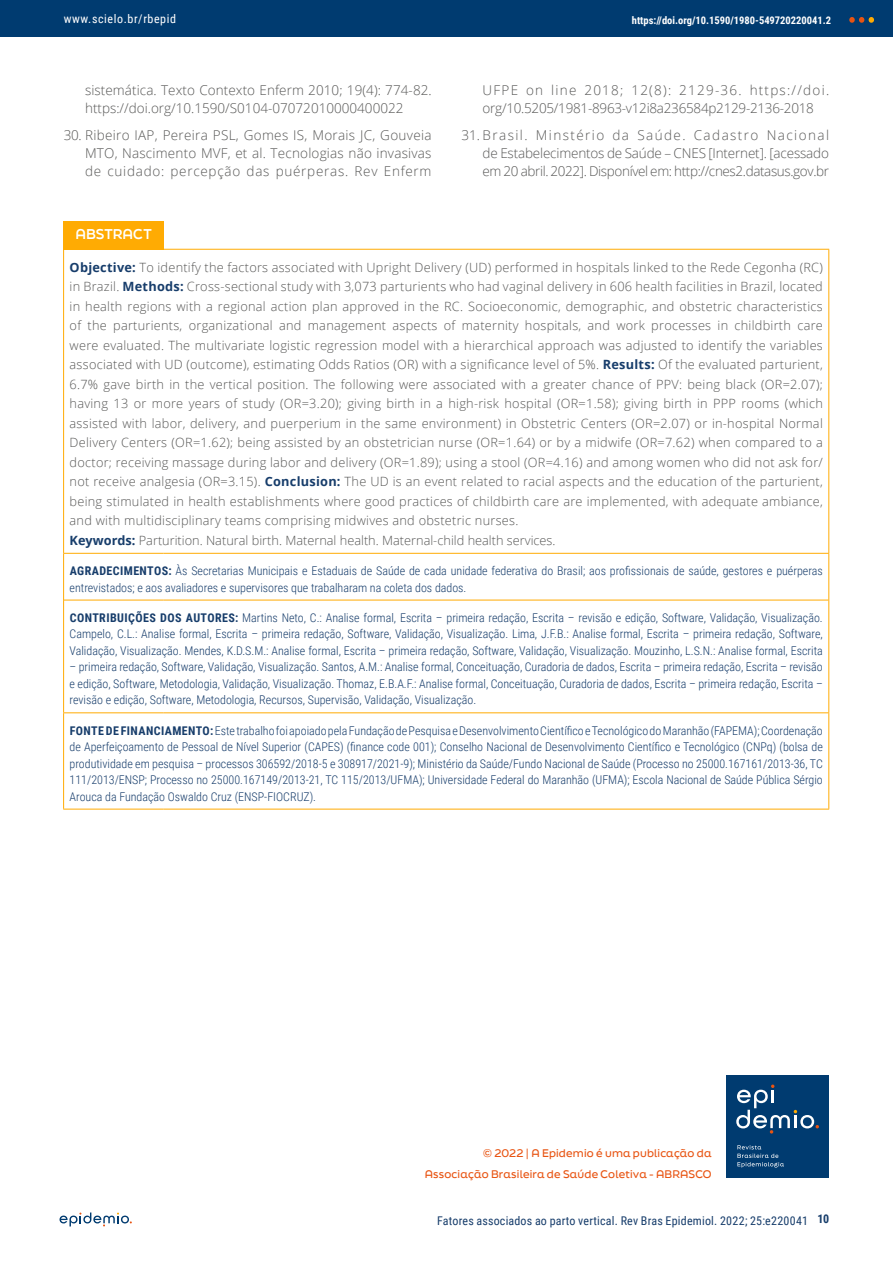
<style>
.page{position:relative;width:893px;height:1263px;background:#fff}
.page>*{position:absolute;margin:0;border:0;box-sizing:border-box;transform-origin:0 0}
.t1{font:300 13.5px/18px "Open Sans";color:#575756;text-align:justify}
.t2{font:300 13.5px/18px "Open Sans";letter-spacing:-.02em;color:#575756}
.t3{font:700 13.5px "Final Six";color:#fff}
.t4{font:300 12.75px/19.5px "Open Sans";letter-spacing:.02em;color:#575756}
.t5{font:300 12px/16.5px "Roboto Condensed";color:#173d6b;text-align:justify}
.t6{font:12px "Roboto Condensed";letter-spacing:.015em;color:#173d6b}
.t7{font:12px "Roboto Condensed";letter-spacing:.05em;color:#fff}
.t8{font:500 10.5px/21px "Final Six";letter-spacing:.015em;color:#e85412;text-align:right}
.t9{font:700 10.5px "Roboto Condensed";color:#fff}
.s1{font-weight:700;color:#173d6b}
.s2{font-weight:700}
</style>
<div class="page">
<div style="left:0;top:0;width:893px;height:36px;background:#003b70"></div>
<svg style="left:849px;top:17px;width:25px;height:6px"></svg>
<svg style="left:60px;top:1212px;width:72px;height:14px"></svg>
<div style="left:64px;top:221px;width:100px;height:28px;background:#ffab03"></div>
<hr style="left:63px;top:249px;width:1px;height:304px;background:#ffab03">
<hr style="left:164px;top:249px;width:665px;height:1px;background:#ffab03">
<hr style="left:828px;top:250px;width:1px;height:303px;background:#ffab03">
<hr style="left:63px;top:554px;width:1px;height:46px;background:#ffab03">
<hr style="left:63px;top:600px;width:1px;height:112px;background:#ffab03">
<hr style="left:828px;top:554px;width:1px;height:46px;background:#ffab03">
<hr style="left:828px;top:600px;width:1px;height:112px;background:#ffab03">
<hr style="left:63px;top:553px;width:101px;height:1px;background:#ffab03">
<hr style="left:164px;top:553px;width:665px;height:1px;background:#ffab03">
<hr style="left:64px;top:600px;width:100px;height:1px;background:#ffab03">
<hr style="left:164px;top:600px;width:664px;height:1px;background:#ffab03">
<hr style="left:63px;top:712px;width:101px;height:1px;background:#ffab03">
<hr style="left:164px;top:712px;width:665px;height:1px;background:#ffab03">
<hr style="left:63px;top:713px;width:1px;height:96px;background:#ffab03">
<hr style="left:828px;top:713px;width:1px;height:96px;background:#ffab03">
<hr style="left:63px;top:809px;width:101px;height:1px;background:#ffab03">
<hr style="left:164px;top:809px;width:665px;height:1px;background:#ffab03">
<div style="left:726px;top:1075px;width:103px;height:103px;background:#003b70"></div>
<svg style="left:737px;top:1145px;width:47px;height:22px"></svg>
<svg style="left:736px;top:1084px;width:83px;height:49px"></svg>
<p class="t7" style="left:64px;top:10px;width:114px">www.scielo.br/rbepid</p>
<p class="t1" style="left:85px;top:81px;width:348px">sistemática. Texto Contexto Enferm 2010; 19(4): 774-82. https://doi.org/10.1590/S0104-07072010000400022</p>
<p class="t1" style="left:85px;top:126px;width:348px;text-indent:-21px">30. Ribeiro IAP, Pereira PSL, Gomes IS, Morais JC, Gouveia MTO, Nascimento MVF, et al. Tecnologias não invasivas de cuidado: percepção das puérperas. Rev Enferm</p>
<p class="t9" style="left:632px;top:12px;width:201px">https://doi.org/10.1590/1980-549720220041.2</p>
<p class="t2" style="left:483px;top:81px;width:348px">UFPE on line 2018; 12(8): 2129-36. https://doi. org/10.5205/1981-8963-v12i8a236584p2129-2136-2018</p>
<p class="t1" style="left:483px;top:126px;width:348px;text-indent:-21px">31.Brasil. Minstério da Saúde. Cadastro Nacional de Estabelecimentos de Saúde – CNES [Internet]. [acessado em 20 abril. 2022]. Disponível em: http://cnes2.datasus.gov.br</p>
<p class="t3" style="left:76px;top:224px;width:78px">ABSTRACT</p>
<p class="t4" style="left:70px;top:257px;width:755px"><span class="s1">Objective:</span> To identify the factors associated with Upright Delivery (UD) performed in hospitals linked to the Rede Cegonha (RC) in Brazil. <span class="s1">Methods:</span> Cross-sectional study with 3,073 parturients who had vaginal delivery in 606 health facilities in Brazil, located in health regions with a regional action plan approved in the RC. Socioeconomic, demographic, and obstetric characteristics of the parturients, organizational and management aspects of maternity hospitals, and work processes in childbirth care were evaluated. The multivariate logistic regression model with a hierarchical approach was adjusted to identify the variables associated with UD (outcome), estimating Odds Ratios (OR) with a significance level of 5%. <span class="s1">Results:</span> Of the evaluated parturient, 6.7% gave birth in the vertical position. The following were associated with a greater chance of PPV: being black (OR=2.07); having 13 or more years of study (OR=3.20); giving birth in a high-risk hospital (OR=1.58); giving birth in PPP rooms (which assisted with labor, delivery, and puerperium in the same environment) in Obstetric Centers (OR=2.07) or in-hospital Normal Delivery Centers (OR=1.62); being assisted by an obstetrician nurse (OR=1.64) or by a midwife (OR=7.62) when compared to a doctor; receiving massage during labor and delivery (OR=1.89); using a stool (OR=4.16) and among women who did not ask for/ not receive analgesia (OR=3.15). <span class="s1">Conclusion:</span> The UD is an event related to racial aspects and the education of the parturient, being stimulated in health establishments where good practices of childbirth care are implemented, with adequate ambiance, and with multidisciplinary teams comprising midwives and obstetric nurses.<br><span class="s1">Keywords:</span> Parturition. Natural birth. Maternal health. Maternal-child health services.</p>
<p class="t5" style="left:70px;top:562px;width:755px"><span class="s2">AGRADECIMENTOS:</span> Às Secretarias Municipais e Estaduais de Saúde de cada unidade federativa do Brasil; aos profissionais de saúde, gestores e puérperas entrevistados; e aos avaliadores e supervisores que trabalharam na coleta dos dados.</p>
<p class="t5" style="left:70px;top:609px;width:755px"><span class="s2">CONTRIBUIÇÕES DOS AUTORES:</span> Martins Neto, C.: Analise formal, Escrita – primeira redação, Escrita – revisão e edição, Software, Validação, Visualização.<br>Campelo, C.L.: Analise formal, Escrita – primeira redação, Software, Validação, Visualização. Lima, J.F.B.: Analise formal, Escrita – primeira redação, Software, Validação, Visualização. Mendes, K.D.S.M.: Analise formal, Escrita – primeira redação, Software, Validação, Visualização. Mouzinho, L.S.N.: Analise formal, Escrita</p>
<p class="t5" style="left:70px;top:658px;width:755px">– primeira redação, Software, Validação, Visualização. Santos, A.M.: Analise formal, Conceituação, Curadoria de dados, Escrita – primeira redação, Escrita – revisão e edição, Software, Metodologia, Validação, Visualização. Thomaz, E.B.A.F.: Analise formal, Conceituação, Curadoria de dados, Escrita – primeira redação, Escrita – revisão e edição, Software, Metodologia, Recursos, Supervisão, Validação, Visualização.</p>
<p class="t5" style="left:70px;top:722px;width:755px"><span class="s2">FONTE DE FINANCIAMENTO:</span> Este trabalho foi apoiado pela Fundação de Pesquisa e Desenvolvimento Científico e Tecnológico do Maranhão (FAPEMA); Coordenação de Aperfeiçoamento de Pessoal de Nível Superior (CAPES) (finance code 001); Conselho Nacional de Desenvolvimento Científico e Tecnológico (CNPq) (bolsa de produtividade em pesquisa – processos 306592/2018-5 e 308917/2021-9); Ministério da Saúde/Fundo Nacional de Saúde (Processo no 25000.167161/2013-36, TC 111/2013/ENSP; Processo no 25000.167149/2013-21, TC 115/2013/UFMA); Universidade Federal do Maranhão (UFMA); Escola Nacional de Saúde Pública Sérgio Arouca da Fundação Oswaldo Cruz (ENSP-FIOCRUZ).</p>
<p class="t8" style="left:425px;top:1142px;width:288px">© 2022 | A Epidemio é uma publicação da<br>Associação Brasileira de Saúde Coletiva - ABRASCO</p>
<p class="t6" style="left:437px;top:1212px;width:394px">Fatores associados ao parto vertical. Rev Bras Epidemiol. 2022; 25:e220041 <span class="s2">10</span></p>
</div>
